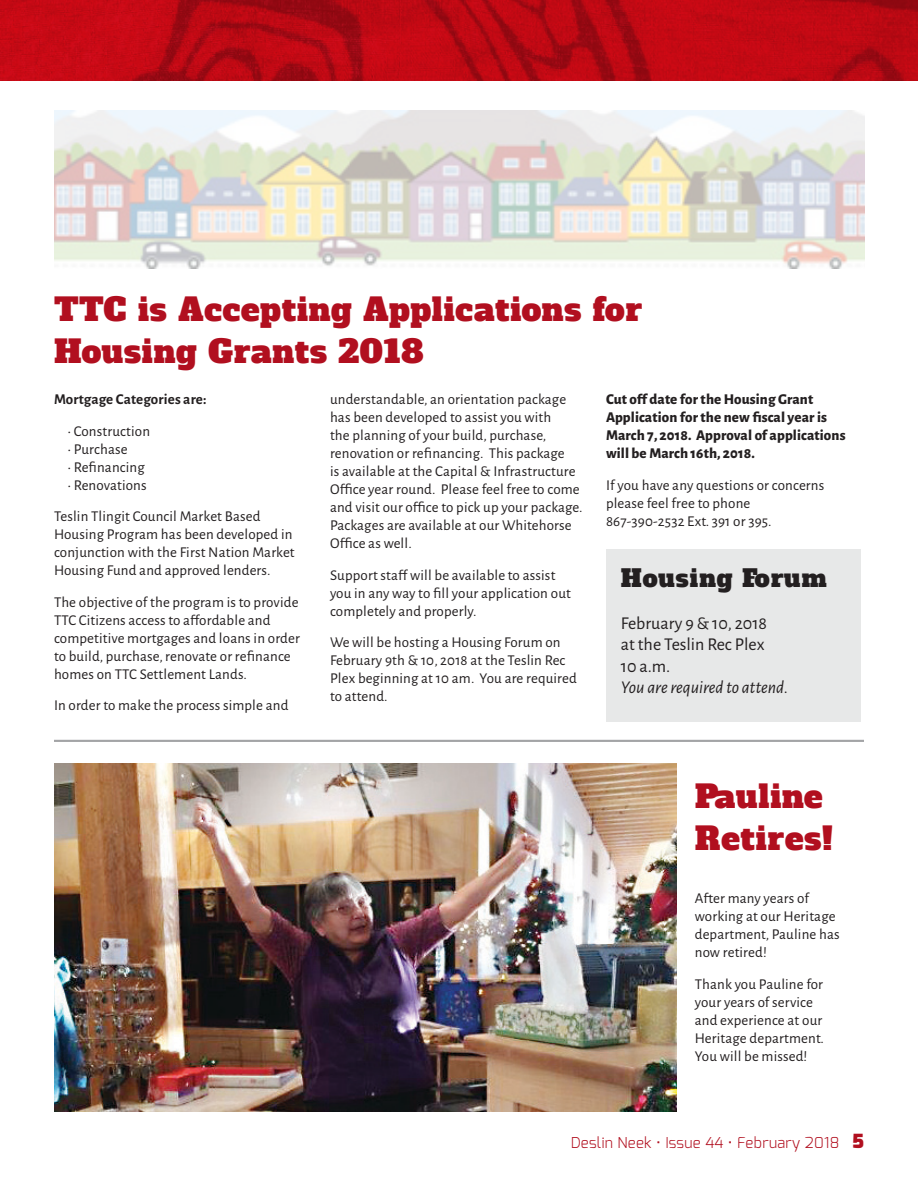
<style>
.page{position:relative;width:918px;height:1188px;background:#fff}
.page>*{position:absolute;margin:0;border:0;box-sizing:border-box;transform-origin:0 0}
.t1{font:31.5px/42px "Alfa Slab One";letter-spacing:.03em;color:#b10f1f}
.t2{font:24px "Alfa Slab One";letter-spacing:.045em;color:#231f20}
.t3{font:18px/21.6px "Alegreya Sans";color:#231f20}
.t4{font:15px/18px "Alegreya Sans";letter-spacing:.01em;color:#231f20}
.t5{font:800 15px/18px "Alegreya Sans";letter-spacing:.01em;color:#231f20}
.t6{font:300 15px "Exo";letter-spacing:.02em;color:#b10f1f}
.t7{font:700 15px "Alegreya Sans";letter-spacing:.01em;color:#231f20}
.s1{font-style:italic}
.s2{font-weight:900;font-size:19.5px}
</style>
<div class="page">
<img style="left:0;top:0;width:918px;height:81px">
<img style="left:54px;top:110px;width:811px;height:159px">
<img style="left:54px;top:764px;width:622px;height:348px">
<div style="left:606px;top:549px;width:255px;height:173px;background:#e7e8e8"></div>
<hr style="left:54px;top:740px;width:810px;height:1px;background:#949698">
<hr style="left:54px;top:741px;width:810px;height:1px;background:#949698">
<p class="t1" style="left:54px;top:289px;width:590px">TTC is Accepting Applications for</p>
<p class="t1" style="left:54px;top:331px;width:371px">Housing Grants 2018</p>
<p class="t7" style="left:54px;top:389px;width:154px">Mortgage Categories are:</p>
<p class="t4" style="left:68px;top:421px;width:84px">• Construction</p>
<p class="t4" style="left:68px;top:439px;width:62px">• Purchase</p>
<p class="t4" style="left:68px;top:457px;width:79px">• Refinancing</p>
<p class="t4" style="left:68px;top:475px;width:81px">• Renovations</p>
<p class="t4" style="left:54px;top:507px;width:242px">Teslin Tlingit Council Market Based Housing Program has been developed in conjunction with the First Nation Market Housing Fund and approved lenders.</p>
<p class="t4" style="left:54px;top:592px;width:247px">The objective of the program is to provide TTC Citizens access to affordable and competitive mortgages and loans in order to build, purchase, renovate or refinance homes on TTC Settlement Lands.</p>
<p class="t4" style="left:54px;top:696px;width:236px">In order to make the process simple and</p>
<p class="t4" style="left:330px;top:390px;width:254px">understandable, an orientation package has been developed to assist you with<br>the planning of your build, purchase, renovation or refinancing. This package<br>is available at the Capital &amp; Infrastructure Office year round. Please feel free to come and visit our office to pick up your package.<br>Packages are available at our Whitehorse Office as well.</p>
<p class="t4" style="left:330px;top:565px;width:242px">Support staff will be available to assist you in any way to fill your application out completely and properly.</p>
<p class="t4" style="left:330px;top:633px;width:248px">We will be hosting a Housing Forum on<br>February 9th &amp; 10, 2018 at the Teslin Rec<br>Plex beginning at 10 am. You are required to attend.</p>
<p class="t5" style="left:606px;top:390px;width:241px">Cut off date for the Housing Grant Application for the new fiscal year is March 7, 2018. Approval of applications will be March 16th, 2018.</p>
<p class="t4" style="left:606px;top:475px;width:220px">If you have any questions or concerns please feel free to phone<br>867-390-2532 Ext. 391 or 395.</p>
<p class="t2" style="left:621px;top:563px;width:207px">Housing Forum</p>
<p class="t3" style="left:621px;top:611px;width:169px">February 9 &amp; 10, 2018<br>at the Teslin Rec Plex<br>10 a.m.<br><span class="s1">You are required to attend.</span></p>
<p class="t1" style="left:695px;top:776px;width:140px">Pauline<br>Retires!</p>
<p class="t4" style="left:695px;top:889px;width:146px">After many years of working at our Heritage department, Pauline has now retired!</p>
<p class="t4" style="left:695px;top:974px;width:131px">Thank you Pauline for your years of service and experience at our<br>Heritage department.<br>You will be missed!</p>
<p class="t6" style="left:571px;top:1133px;width:295px">Deslin Neek • Issue 44 • February 2018 <span class="s2">5</span></p>
</div>
